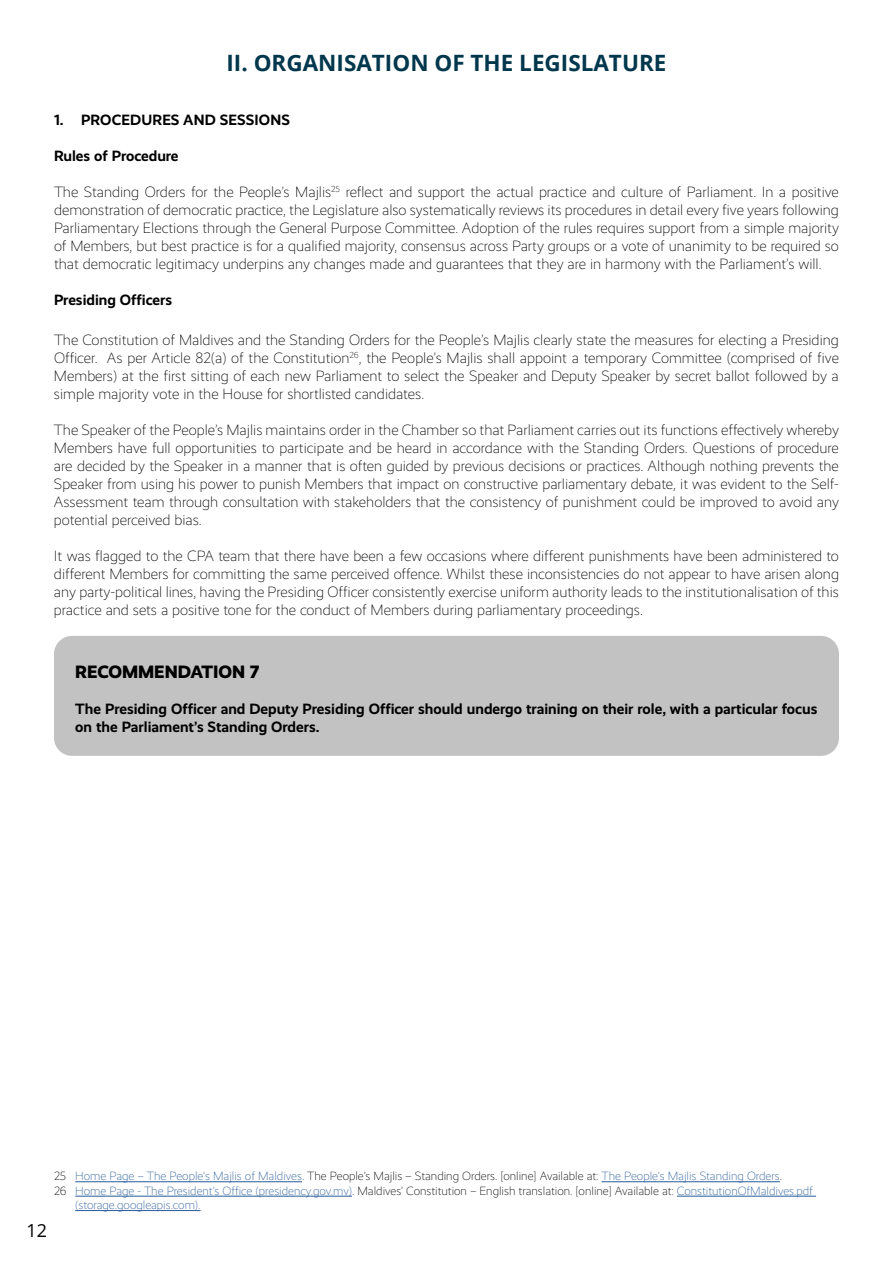
<style>
.page{position:relative;width:893px;height:1263px;background:#fff}
.page>*{position:absolute;margin:0;border:0;box-sizing:border-box;transform-origin:0 0}
.t1{font:700 22.5px "Open Sans";color:#00374c}
.t2{font:800 18px "Realist";color:#000}
.t3{font:18px "Open Sans";color:#000}
.t4{font:300 15px/18px "Realist";color:#000;text-align:justify}
.t5{font:700 15px/18px "Realist";color:#000}
.t6{font:300 12px "Realist";color:#275b9b}
.s1{color:#000}
</style>
<div class="page">
<div style="left:54px;top:636px;width:785px;height:120px;background:#c2c2c2;border-radius:18px"></div>
<hr style="left:75px;top:1181px;width:227px;height:1px;background:#275b9b">
<hr style="left:602px;top:1181px;width:178px;height:1px;background:#275b9b">
<hr style="left:75px;top:1196px;width:277px;height:1px;background:#275b9b">
<hr style="left:677px;top:1196px;width:139px;height:1px;background:#275b9b">
<hr style="left:75px;top:1210px;width:126px;height:1px;background:#275b9b">
<h1 class="t1" style="left:227px;top:47px;width:441px">II. ORGANISATION OF THE LEGISLATURE</h1>
<p class="t5" style="left:54px;top:111px;width:237px">1. PROCEDURES AND SESSIONS</p>
<p class="t5" style="left:54px;top:147px;width:126px">Rules of Procedure</p>
<p class="t4" style="left:54px;top:183px;width:786px">The Standing Orders for the People’s Majlis<sup>25</sup> reflect and support the actual practice and culture of Parliament. In a positive demonstration of democratic practice, the Legislature also systematically reviews its procedures in detail every five years following Parliamentary Elections through the General Purpose Committee. Adoption of the rules requires support from a simple majority of Members, but best practice is for a qualified majority, consensus across Party groups or a vote of unanimity to be required so that democratic legitimacy underpins any changes made and guarantees that they are in harmony with the Parliament’s will.</p>
<p class="t5" style="left:54px;top:291px;width:120px">Presiding Officers</p>
<p class="t4" style="left:54px;top:331px;width:786px">The Constitution of Maldives and the Standing Orders for the People’s Majlis clearly state the measures for electing a Presiding Officer. As per Article 82(a) of the Constitution<sup>26</sup>, the People’s Majlis shall appoint a temporary Committee (comprised of five Members) at the first sitting of each new Parliament to select the Speaker and Deputy Speaker by secret ballot followed by a simple majority vote in the House for shortlisted candidates.</p>
<p class="t4" style="left:54px;top:421px;width:786px">The Speaker of the People’s Majlis maintains order in the Chamber so that Parliament carries out its functions effectively whereby Members have full opportunities to participate and be heard in accordance with the Standing Orders. Questions of procedure are decided by the Speaker in a manner that is often guided by previous decisions or practices. Although nothing prevents the Speaker from using his power to punish Members that impact on constructive parliamentary debate, it was evident to the Self-Assessment team through consultation with stakeholders that the consistency of punishment could be improved to avoid any potential perceived bias.</p>
<p class="t4" style="left:54px;top:547px;width:786px">It was flagged to the CPA team that there have been a few occasions where different punishments have been administered to different Members for committing the same perceived offence. Whilst these inconsistencies do not appear to have arisen along any party-political lines, having the Presiding Officer consistently exercise uniform authority leads to the institutionalisation of this practice and sets a positive tone for the conduct of Members during parliamentary proceedings.</p>
<p class="t2" style="left:75px;top:661px;width:186px">RECOMMENDATION 7</p>
<p class="t5" style="left:75px;top:699px;width:744px">The Presiding Officer and Deputy Presiding Officer should undergo training on their role, with a particular focus on the Parliament’s Standing Orders.</p>
<p class="t3" style="left:26px;top:1218px;width:22px">12</p>
<p class="t6" style="left:54px;top:1169px;width:730px"><span class="s1">25</span> Home Page – The People’s Majlis of Maldives<span class="s1">. The People’s Majlis – Standing Orders. [online] Available at:</span> The People’s Majlis Standing Orders<span class="s1">.</span></p>
<p class="t6" style="left:54px;top:1184px;width:760px"><span class="s1">26</span> Home Page - The President’s Office (presidency.gov.mv)<span class="s1">. Maldives’ Constitution – English translation. [online] Available at:</span> ConstitutionOfMaldives.pdf</p>
<p class="t6" style="left:75px;top:1198px;width:127px">(storage.googleapis.com).</p>
</div>
